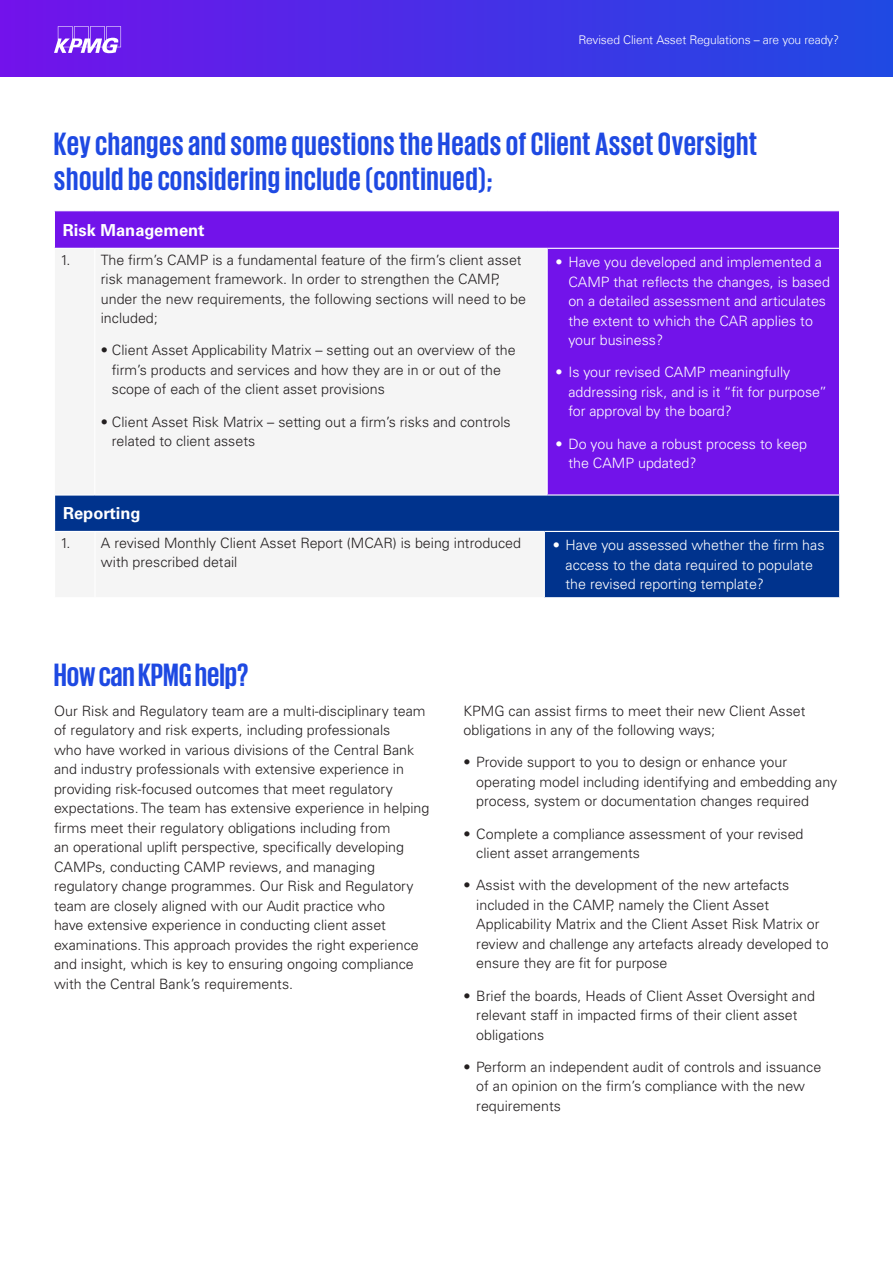
<style>
.page{position:relative;width:893px;height:1263px;background:#fff}
.page>*{position:absolute;margin:0;border:0;box-sizing:border-box;transform-origin:0 0}
.Main_title_Bold_22pt{font:700 33px/34.5px "KPMG";letter-spacing:.02em;color:#1e49e2}
.Main_title_Bold_22pt-2{font:700 33px "KPMG";color:#1e49e2}
.Lead_Paragraph_13pt{font:700 16.5px "Univers LT Std";color:#fff}
.Lead_Paragraph_13pt-2{font:300 14.25px/19.5px "Univers LT Std";color:#231f20}
.t1{font:300 14.25px/19.5px "Univers LT Std";color:#fff}
.t2{font:300 12px "Universfor KPMG";letter-spacing:-.01em;color:#fff}
</style>
<div class="page">
<div style="left:0;top:0;width:893px;height:77px;background:linear-gradient(to right,#7312eb,#1e4ae3)"></div>
<svg style="left:54px;top:26px;width:67px;height:27px"></svg>
<div style="left:55px;top:496px;width:784px;height:101px;background:#00338d"></div>
<div style="left:55px;top:532px;width:489px;height:65px;background:#f5f5f5"></div>
<hr style="left:54px;top:531px;width:41px;height:1px;background:#fff">
<hr style="left:95px;top:531px;width:449px;height:1px;background:#fff">
<hr style="left:94px;top:532px;width:2px;height:65px;background:#fff">
<hr style="left:544px;top:531px;width:295px;height:1px;background:#fff">
<hr style="left:544px;top:532px;width:1px;height:65px;background:#fff">
<div style="left:55px;top:211px;width:784px;height:283px;background:#7213ea"></div>
<div style="left:55px;top:249px;width:492px;height:245px;background:#f5f5f5"></div>
<hr style="left:54px;top:248px;width:41px;height:1px;background:#fff">
<hr style="left:95px;top:248px;width:452px;height:1px;background:#fff">
<hr style="left:94px;top:249px;width:1px;height:245px;background:#fff">
<hr style="left:547px;top:248px;width:292px;height:1px;background:#fff">
<hr style="left:547px;top:249px;width:1px;height:245px;background:#fff">
<p class="t2" style="left:579px;top:33px;width:262px">Revised Client Asset Regulations – are you ready?</p>
<p class="Main_title_Bold_22pt" style="left:54px;top:126px;width:705px">Key changes and some questions the Heads of Client Asset Oversight should be considering include (continued);</p>
<p class="Lead_Paragraph_13pt" style="left:63px;top:220px;width:143px">Risk Management</p>
<p class="Lead_Paragraph_13pt-2" style="left:60px;top:250px;width:11px">1.</p>
<p class="Lead_Paragraph_13pt-2" style="left:101px;top:250px;width:427px">The firm’s CAMP is a fundamental feature of the firm’s client asset risk management framework. In order to strengthen the CAMP, under the new requirements, the following sections will need to be included;</p>
<p class="Lead_Paragraph_13pt-2" style="left:112px;top:341px;width:405px;text-indent:-11px">• Client Asset Applicability Matrix – setting out an overview of the firm’s products and services and how they are in or out of the scope of each of the client asset provisions</p>
<p class="Lead_Paragraph_13pt-2" style="left:112px;top:412px;width:400px;text-indent:-11px">• Client Asset Risk Matrix – setting out a firm’s risks and controls related to client assets</p>
<p class="t1" style="left:568px;top:252px;width:263px;text-indent:-13px">• Have you developed and implemented a CAMP that reflects the changes, is based on a detailed assessment and articulates the extent to which the CAR applies to your business?</p>
<p class="t1" style="left:568px;top:363px;width:260px;text-indent:-13px">• Is your revised CAMP meaningfully addressing risk, and is it “fit for purpose” for approval by the board?</p>
<p class="t1" style="left:568px;top:434px;width:240px;text-indent:-13px">• Do you have a robust process to keep the CAMP updated?</p>
<p class="Lead_Paragraph_13pt" style="left:63px;top:503px;width:79px">Reporting</p>
<p class="Lead_Paragraph_13pt-2" style="left:61px;top:533px;width:11px">1.</p>
<p class="Lead_Paragraph_13pt-2" style="left:101px;top:533px;width:422px">A revised Monthly Client Asset Report (MCAR) is being introduced with prescribed detail</p>
<p class="t1" style="left:566px;top:535px;width:260px;text-indent:-13px">• Have you assessed whether the firm has access to the data required to populate the revised reporting template?</p>
<p class="Main_title_Bold_22pt-2" style="left:54px;top:658px;width:196px">How can KPMG help?</p>
<p class="Lead_Paragraph_13pt-2" style="left:54px;top:701px;width:377px">Our Risk and Regulatory team are a multi-disciplinary team of regulatory and risk experts, including professionals<br>who have worked in various divisions of the Central Bank and industry professionals with extensive experience in providing risk-focused outcomes that meet regulatory expectations. The team has extensive experience in helping firms meet their regulatory obligations including from<br>an operational uplift perspective, specifically developing CAMPs, conducting CAMP reviews, and managing regulatory change programmes. Our Risk and Regulatory team are closely aligned with our Audit practice who<br>have extensive experience in conducting client asset examinations. This approach provides the right experience and insight, which is key to ensuring ongoing compliance with the Central Bank’s requirements.</p>
<p class="Lead_Paragraph_13pt-2" style="left:463px;top:701px;width:343px">KPMG can assist firms to meet their new Client Asset obligations in any of the following ways;</p>
<p class="Lead_Paragraph_13pt-2" style="left:476px;top:752px;width:362px;text-indent:-13px">• Provide support to you to design or enhance your operating model including identifying and embedding any process, system or documentation changes required</p>
<p class="Lead_Paragraph_13pt-2" style="left:476px;top:824px;width:329px;text-indent:-13px">• Complete a compliance assessment of your revised client asset arrangements</p>
<p class="Lead_Paragraph_13pt-2" style="left:476px;top:875px;width:354px;text-indent:-13px">• Assist with the development of the new artefacts included in the CAMP, namely the Client Asset Applicability Matrix and the Client Asset Risk Matrix or review and challenge any artefacts already developed to ensure they are fit for purpose</p>
<p class="Lead_Paragraph_13pt-2" style="left:476px;top:986px;width:340px;text-indent:-13px">• Brief the boards, Heads of Client Asset Oversight and relevant staff in impacted firms of their client asset obligations</p>
<p class="Lead_Paragraph_13pt-2" style="left:476px;top:1057px;width:347px;text-indent:-13px">• Perform an independent audit of controls and issuance of an opinion on the firm’s compliance with the new requirements</p>
</div>
